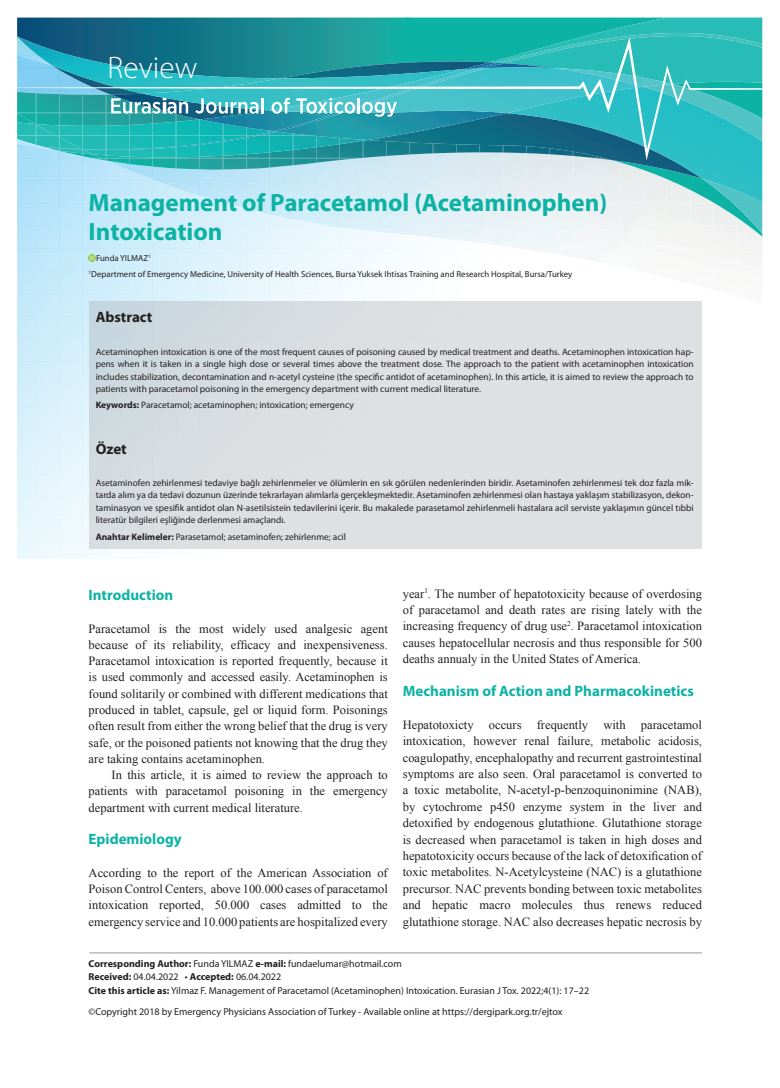
<style>
.page{position:relative;width:780px;height:1088px;background:#fff}
.page>*{position:absolute;margin:0;border:0;box-sizing:border-box;transform-origin:0 0}
.t1{font:300 31.25px "Myriad Pro";letter-spacing:.005em;color:#fff}
.t2{font:700 25px/28.8px "Myriad Pro";color:#0cb3a5}
.t3{font:700 15px "Myriad Pro";color:#0cb3a5}
.t4{font:700 15px "Myriad Pro";color:#231f20}
.t5{font:12.5px/16.4px "Times New Roman";color:#231f20;text-align:justify}
.t6{font:10px/13.8px "Myriad Pro";color:#231f20}
.t7{font:9.38px/12.5px "Myriad Pro";color:#231f20;text-align:justify}
.t8{font:8.75px/16px "Myriad Pro";color:#231f20}
.s1{font-weight:700}
</style>
<div class="page">
<hr style="left:89px;top:952px;width:613px;height:1px;background:#acadb1">
<svg style="left:17px;top:18px;width:745px;height:541px;background:#aed6db"></svg>
<h1 class="t1" style="left:107px;top:50px;width:91px">Review</h1>
<h2 class="t2" style="left:89px;top:187px;width:520px">Management of Paracetamol (Acetaminophen)<br>Intoxication</h2>
<p class="t8" style="left:89px;top:250px;width:485px;text-indent:7px">Funda YILMAZ<sup>1<br>1</sup>Department of Emergency Medicine, University of Health Sciences, Bursa Yuksek Ihtisas Training and Research Hospital, Bursa/Turkey</p>
<p class="t4" style="left:96px;top:308px;width:58px">Abstract</p>
<p class="t7" style="left:96px;top:345px;width:599px">Acetaminophen intoxication is one of the most frequent causes of poisoning caused by medical treatment and deaths. Acetaminophen intoxication hap&shy;pens when it is taken in a single high dose or several times above the treatment dose. The approach to the patient with acetaminophen intoxication includes stabilization, decontamination and n-acetyl cysteine (the specific antidot of acetaminophen). In this article, it is aimed to review the approach to patients with paracetamol poisoning in the emergency department with current medical literature.</p>
<p class="t7" style="left:96px;top:398px;width:259px"><span class="s1">Keywords:</span> Paracetamol; acetaminophen; intoxication; emergency</p>
<p class="t4" style="left:96px;top:439px;width:33px">Özet</p>
<p class="t7" style="left:96px;top:476px;width:599px">Asetaminofen zehirlenmesi tedaviye bağlı zehirlenmeler ve ölümlerin en sık görülen nedenlerinden biridir. Asetaminofen zehirlenmesi tek doz fazla mik&shy;tarda alım ya da tedavi dozunun üzerinde tekrarlayan alımlarla gerçekleşmektedir. Asetaminofen zehirlenmesi olan hastaya yaklaşım stabilizasyon, dekon&shy;taminasyon ve spesifik antidot olan N-asetilsistein tedavilerini içerir. Bu makalede parasetamol zehirlenmeli hastalara acil serviste yaklaşımın güncel tıbbi literatür bilgileri eşliğinde derlenmesi amaçlandı.</p>
<p class="t7" style="left:96px;top:530px;width:252px"><span class="s1">Anahtar Kelimeler:</span> Parasetamol; asetaminofen; zehirlenme; acil</p>
<p class="t3" style="left:89px;top:585px;width:86px">Introduction</p>
<p class="t5" style="left:89px;top:620px;width:301px">Paracetamol is the most widely used analgesic agent because of its reliability, efficacy and inexpensiveness.<br>Paracetamol intoxication is reported frequently, because it is used commonly and accessed easily. Acetaminophen is found solitarily or combined with different medications that produced in tablet, capsule, gel or liquid form. Poisonings often result from either the wrong belief that the drug is very safe, or the poisoned patients not knowing that the drug they are taking contains acetaminophen.</p>
<p class="t5" style="left:89px;top:766px;width:301px;text-indent:23px">In this article, it is aimed to review the approach to patients with paracetamol poisoning in the emergency department with current medical literature.</p>
<p class="t3" style="left:89px;top:829px;width:95px">Epidemiology</p>
<p class="t5" style="left:89px;top:864px;width:301px">According to the report of the American Association of Poison Control Centers, above 100.000 cases of paracetamol intoxication reported, 50.000 cases admitted to the emergency service and 10.000 patients are hospitalized every</p>
<p class="t5" style="left:403px;top:585px;width:301px">year<sup>1</sup>. The number of hepatotoxicity because of overdosing of paracetamol and death rates are rising lately with the increasing frequency of drug use<sup>2</sup>. Paracetamol intoxication causes hepatocellular necrosis and thus responsible for 500 deaths annualy in the United States of America.</p>
<p class="t3" style="left:403px;top:681px;width:292px">Mechanism of Action and Pharmacokinetics</p>
<p class="t5" style="left:403px;top:716px;width:301px">Hepatotoxicty occurs frequently with paracetamol intoxication, however renal failure, metabolic acidosis, coagulopathy, encephalopathy and recurrent gastrointestinal symptoms are also seen. Oral paracetamol is converted to a toxic metabolite, N-acetyl-p-benzoquinonimine (NAB), by cytochrome p450 enzyme system in the liver and detoxified by endogenous glutathione. Glutathione storage is decreased when paracetamol is taken in high doses and hepatotoxicity occurs because of the lack of detoxification of toxic metabolites. N-Acetylcysteine (NAC) is a glutathione precursor. NAC prevents bonding between toxic metabolites and hepatic macro molecules thus renews reduced glutathione storage. NAC also decreases hepatic necrosis by</p>
<p class="t6" style="left:89px;top:956px;width:502px"><span class="s1">Corresponding Author:</span> Funda YILMAZ <span class="s1">e-mail:</span> fundaelumar@hotmail.com<br><span class="s1">Received:</span> 04.04.2022 • <span class="s1">Accepted:</span> 06.04.2022<br><span class="s1">Cite this article as:</span> Yilmaz F. Management of Paracetamol (Acetaminophen) Intoxication. Eurasian J Tox. 2022;4(1): 17–22</p>
<p class="t6" style="left:89px;top:1004px;width:475px">©Copyright 2018 by Emergency Physicians Association of Turkey - Available online at https://dergipark.org.tr/ejtox</p>
</div>
